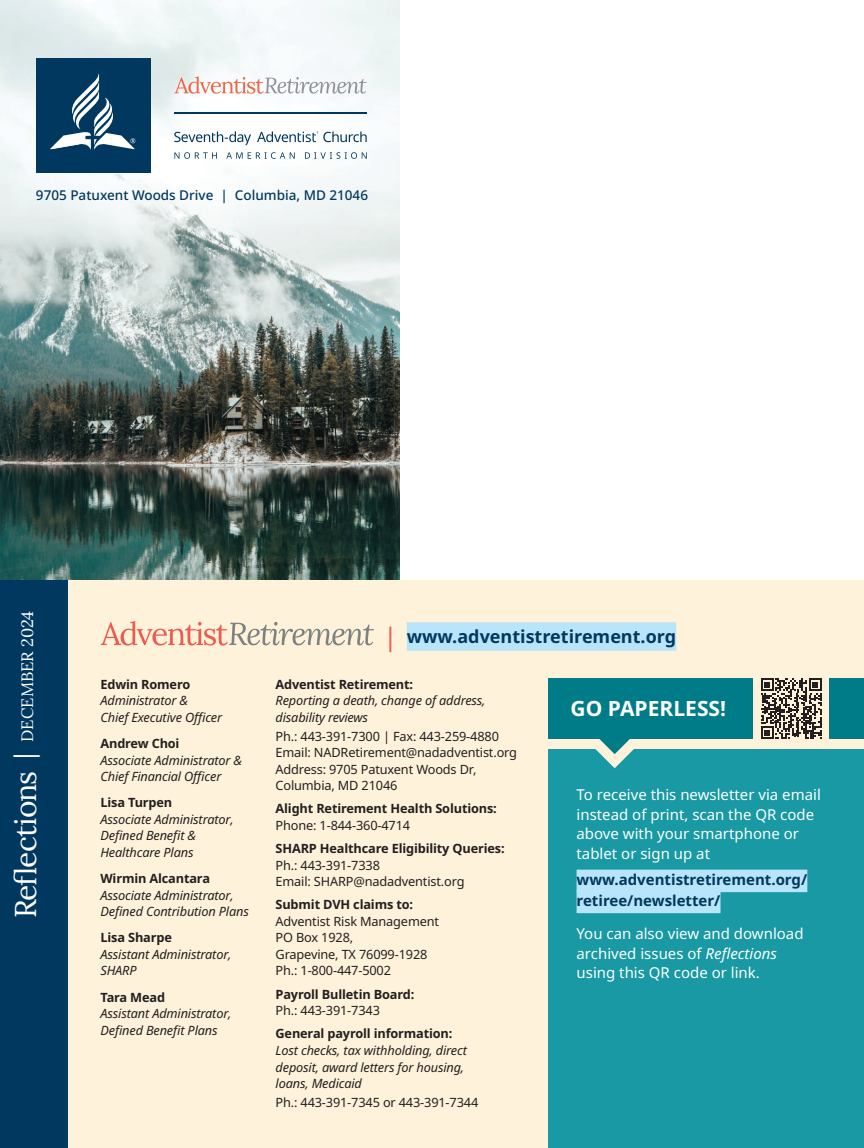
<style>
.page{position:relative;width:864px;height:1148px;background:#fff}
.page>*{position:absolute;margin:0;border:0;box-sizing:border-box;transform-origin:0 0}
.t1{font:700 21px "Noto Sans";color:#fff}
.t2{font:700 18px "Noto Sans";color:#00385f}
.t3{font:16.5px "Lora";color:#fff}
.t4{font:15px/19.5px "Noto Sans";color:#fff}
.t5{font:700 15px/21px "Noto Sans";color:#00385f}
.t6{font:500 13.5px "Noto Sans";color:#00385f}
.t7{font:italic 12.75px/16.5px "Noto Sans";letter-spacing:-.01em;color:#231f20}
.t8{font:12.75px/16.5px "Noto Sans";letter-spacing:-.01em;color:#231f20}
.AR_Names{font:700 12.75px "Noto Sans";letter-spacing:-.01em;color:#231f20}
.s1{font-size:30px}
.s2{font-size:25.5px}
.s3{font-weight:400;font-size:25.5px;color:#f0594d}
.s4{font-style:italic}
</style>
<div class="page">
<img style="left:0;top:0;width:400px;height:580px">
<div style="left:36px;top:58px;width:114px;height:115px;background:#00385f"></div>
<svg style="left:50px;top:74px;width:85px;height:75px"></svg>
<hr style="left:174px;top:112px;width:193px;height:2px;background:#00385f">
<svg style="left:174px;top:152px;width:43px;height:7px"></svg>
<svg style="left:226px;top:152px;width:69px;height:7px"></svg>
<svg style="left:305px;top:152px;width:62px;height:7px"></svg>
<svg style="left:174px;top:131px;width:77px;height:14px"></svg>
<svg style="left:257px;top:131px;width:110px;height:11px"></svg>
<svg style="left:174px;top:76px;width:193px;height:18px"></svg>
<div style="left:0;top:580px;width:864px;height:568px;background:#fef2da"></div>
<div style="left:549px;top:749px;width:315px;height:399px;background:#1899a4"></div>
<div style="left:549px;top:678px;width:315px;height:61px;background:#007c89"></div>
<svg style="left:595px;top:739px;width:39px;height:29px"></svg>
<div style="left:0;top:580px;width:67px;height:568px;background:#00385f"></div>
<div style="left:753px;top:671px;width:76px;height:75px;background:#fef2da"></div>
<svg style="left:761px;top:678px;width:61px;height:61px"></svg>
<div style="left:407px;top:622px;width:269px;height:29px;background:#b9e5fa"></div>
<svg style="left:101px;top:621px;width:273px;height:24px"></svg>
<div style="left:577px;top:869px;width:230px;height:23px;background:#b9e5fa"></div>
<div style="left:577px;top:890px;width:144px;height:23px;background:#b9e5fa"></div>
<p class="t6" style="left:36px;top:185px;width:334px">9705 Patuxent Woods Drive | Columbia, MD 21046</p>
<p class="t3" style="left:15px;top:918px;width:309px;rotate:-90deg"><span class="s1">Reflections</span> <span class="s2">|</span> DECEMBER 2024</p>
<p class="AR_Names" style="left:100px;top:675px;width:91px">Edwin Romero</p>
<p class="t7" style="left:100px;top:692px;width:123px">Administrator &amp;<br>Chief Executive Officer</p>
<p class="AR_Names" style="left:100px;top:734px;width:81px">Andrew Choi</p>
<p class="t7" style="left:100px;top:752px;width:143px">Associate Administrator &amp;</p>
<p class="t7" style="left:100px;top:768px;width:122px">Chief Financial Officer</p>
<p class="AR_Names" style="left:100px;top:793px;width:73px">Lisa Turpen</p>
<p class="t7" style="left:100px;top:811px;width:135px">Associate Administrator,<br>Defined Benefit &amp;<br>Healthcare Plans</p>
<p class="AR_Names" style="left:100px;top:869px;width:111px">Wirmin Alcantara</p>
<p class="t7" style="left:100px;top:887px;width:150px">Associate Administrator,<br>Defined Contribution Plans</p>
<p class="AR_Names" style="left:100px;top:928px;width:73px">Lisa Sharpe</p>
<p class="t7" style="left:100px;top:946px;width:133px">Assistant Administrator,<br>SHARP</p>
<p class="AR_Names" style="left:100px;top:988px;width:66px">Tara Mead</p>
<p class="t7" style="left:100px;top:1005px;width:133px">Assistant Administrator,<br>Defined Benefit Plans</p>
<p class="t2" style="left:383px;top:623px;width:294px"><span class="s3">|</span> www.adventistretirement.org</p>
<p class="AR_Names" style="left:276px;top:675px;width:139px">Adventist Retirement:</p>
<p class="t7" style="left:276px;top:692px;width:211px">Reporting a death, change of address, disability reviews</p>
<p class="t8" style="left:276px;top:728px;width:225px">Ph.: 443-391-7300 | Fax: 443-259-4880</p>
<p class="t8" style="left:276px;top:744px;width:243px">Email: NADRetirement@nadadventist.org</p>
<p class="t8" style="left:276px;top:761px;width:203px">Address: 9705 Patuxent Woods Dr,<br>Columbia, MD 21046</p>
<p class="AR_Names" style="left:276px;top:799px;width:223px">Alight Retirement Health Solutions:</p>
<p class="t8" style="left:276px;top:817px;width:136px">Phone: 1-844-360-4714</p>
<p class="AR_Names" style="left:276px;top:839px;width:231px">SHARP Healthcare Eligibility Queries:</p>
<p class="t8" style="left:276px;top:857px;width:106px">Ph.: 443-391-7338</p>
<p class="t8" style="left:276px;top:873px;width:191px">Email: SHARP@nadadventist.org</p>
<p class="AR_Names" style="left:276px;top:895px;width:139px">Submit DVH claims to:</p>
<p class="t8" style="left:276px;top:913px;width:165px">Adventist Risk Management</p>
<p class="t8" style="left:276px;top:929px;width:153px">PO Box 1928,<br>Grapevine, TX 76099-1928</p>
<p class="t8" style="left:276px;top:962px;width:117px">Ph.: 1-800-447-5002</p>
<p class="AR_Names" style="left:276px;top:985px;width:140px">Payroll Bulletin Board:</p>
<p class="t8" style="left:276px;top:1002px;width:106px">Ph.: 443-391-7343</p>
<p class="AR_Names" style="left:276px;top:1024px;width:178px">General payroll information:</p>
<p class="t7" style="left:276px;top:1042px;width:193px">Lost checks, tax withholding, direct deposit, award letters for housing, loans, Medicaid</p>
<p class="t8" style="left:276px;top:1094px;width:204px">Ph.: 443-391-7345 or 443-391-7344</p>
<p class="t1" style="left:571px;top:693px;width:157px">GO PAPERLESS!</p>
<p class="t4" style="left:577px;top:785px;width:246px">To receive this newsletter via email instead of print, scan the QR code above with your smartphone or tablet or sign up at</p>
<p class="t5" style="left:577px;top:869px;width:232px">www.adventistretirement.org/ retiree/newsletter/</p>
<p class="t4" style="left:577px;top:924px;width:229px">You can also view and download archived issues of <span class="s4">Reflections </span>using this QR code or link.</p>
</div>
